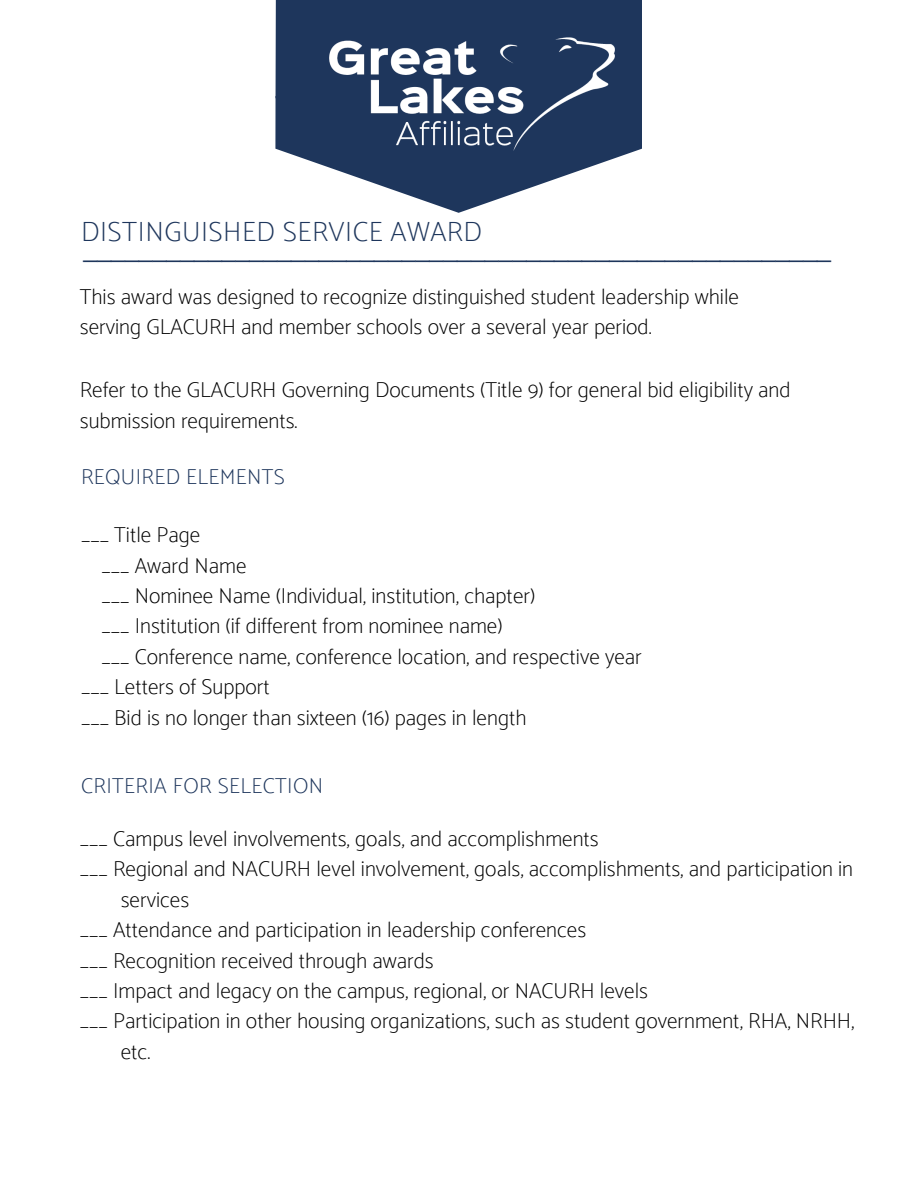
<style>
.page{position:relative;width:918px;height:1188px;background:#fff}
.page>*{position:absolute;margin:0;border:0;box-sizing:border-box;transform-origin:0 0}
.t1{font:100 28.05px "Catamaran";letter-spacing:.02em;color:#1e365c}
.t2{font:24.9px "Arimo";color:#1e365c}
.t3{font:100 21.75px/30.3px "Catamaran";color:#000}
.t4{font:100 21.75px "Catamaran";letter-spacing:.02em;color:#1e365c}
</style>
<div class="page">
<svg style="left:275px;top:96px;width:366px;height:117px"></svg>
<div style="left:276px;top:0;width:365px;height:98px;background:#1e365c"></div>
<img style="left:327px;top:37px;width:287px;height:116px">
<p class="t1" style="left:81px;top:215px;width:403px">DISTINGUISHED SERVICE AWARD</p>
<p class="t2" style="left:84px;top:234px;width:749px">______________________________________________________</p>
<p class="t3" style="left:80px;top:281px;width:661px">This award was designed to recognize distinguished student leadership while serving GLACURH and member schools over a several year period.</p>
<p class="t3" style="left:80px;top:374px;width:712px">Refer to the GLACURH Governing Documents (Title 9) for general bid eligibility and submission requirements.</p>
<p class="t4" style="left:81px;top:464px;width:205px">REQUIRED ELEMENTS</p>
<p class="t3" style="left:81px;top:520px;width:121px">___ Title Page</p>
<p class="t3" style="left:101px;top:550px;width:147px">___ Award Name</p>
<p class="t3" style="left:101px;top:580px;width:435px">___ Nominee Name (Individual, institution, chapter)</p>
<p class="t3" style="left:101px;top:611px;width:403px">___ Institution (if different from nominee name)</p>
<p class="t3" style="left:101px;top:641px;width:542px">___ Conference name, conference location, and respective year</p>
<p class="t3" style="left:81px;top:671px;width:190px">___ Letters of Support</p>
<p class="t3" style="left:81px;top:702px;width:447px">___ Bid is no longer than sixteen (16) pages in length</p>
<p class="t4" style="left:81px;top:772px;width:244px">CRITERIA FOR SELECTION</p>
<p class="t3" style="left:80px;top:823px;width:520px">___ Campus level involvements, goals, and accomplishments</p>
<p class="t3" style="left:80px;top:854px;width:775px">___ Regional and NACURH level involvement, goals, accomplishments, and participation in</p>
<p class="t3" style="left:121px;top:884px;width:70px">services</p>
<p class="t3" style="left:80px;top:914px;width:508px">___ Attendance and participation in leadership conferences</p>
<p class="t3" style="left:80px;top:945px;width:355px">___ Recognition received through awards</p>
<p class="t3" style="left:80px;top:975px;width:570px">___ Impact and legacy on the campus, regional, or NACURH levels</p>
<p class="t3" style="left:80px;top:1006px;width:776px">___ Participation in other housing organizations, such as student government, RHA, NRHH,</p>
<p class="t3" style="left:121px;top:1036px;width:31px">etc.</p>
</div>
